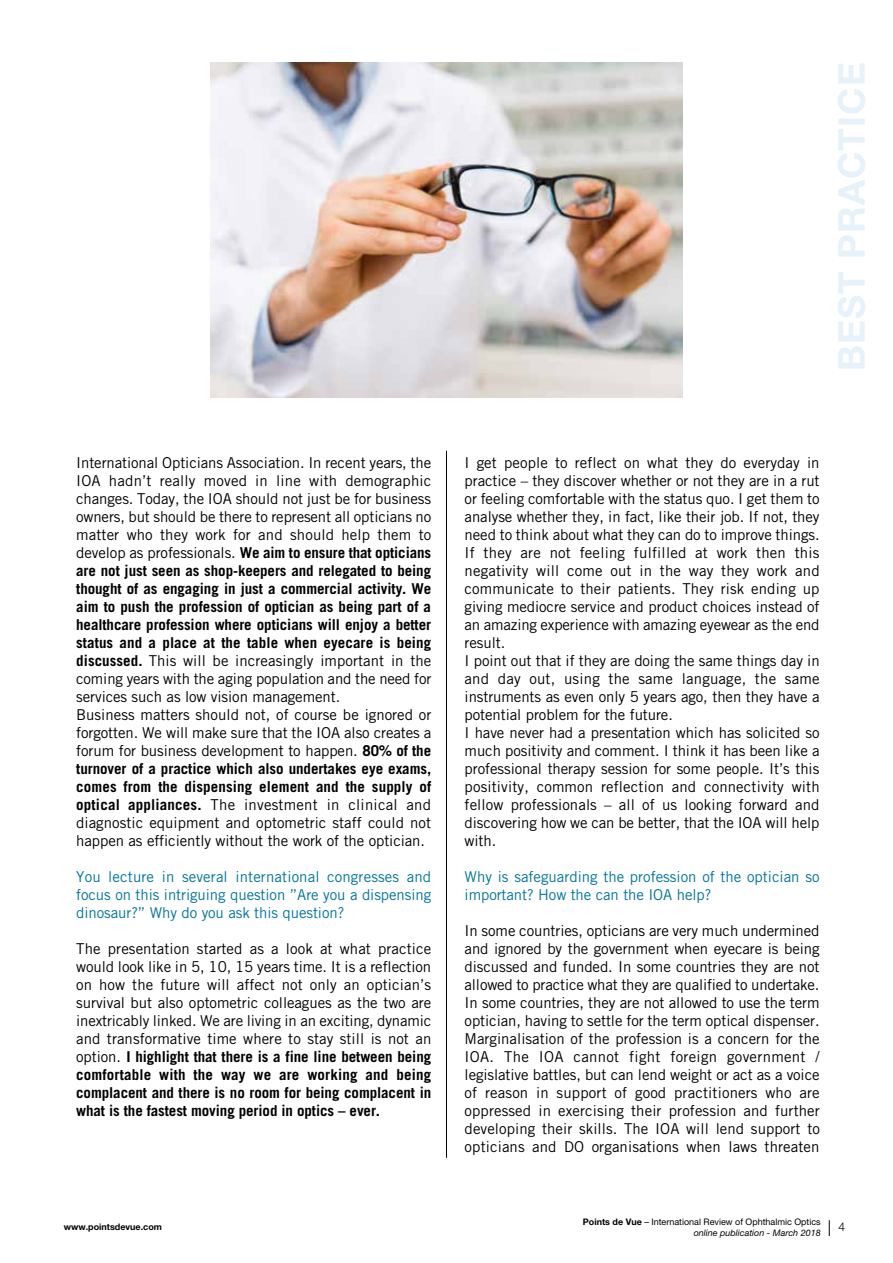
<style>
.page{position:relative;width:893px;height:1263px;background:#fff}
.page>*{position:absolute;margin:0;border:0;box-sizing:border-box;transform-origin:0 0}
.t1{font:700 36.9px "Helvetica Neue LT Std";letter-spacing:.03em;color:#e7f1fa}
.t2{font:15px/18px "Trade Gothic LT Std";letter-spacing:-.005em;color:#000}
.t3{font:15px/18px "Trade Gothic LT Std";letter-spacing:-.005em;color:#00749e;text-align:justify}
.t4{font:300 12px "Helvetica Neue LT Std";color:#000}
.t5{font:9px/10.8px "Helvetica Neue LT Std";color:#000;text-align:right}
.t6{font:700 9px "Helvetica Neue LT Std";color:#000}
.s1{font-weight:700}
.s2{font-style:italic}
</style>
<div class="page">
<svg style="left:829px;top:1220px;width:1px;height:16px"></svg>
<hr style="left:446px;top:451px;width:1px;height:707px;background:#000">
<img style="left:210px;top:63px;width:472px;height:334px">
<h1 class="t1" style="left:829px;top:371px;width:310px;rotate:-90deg">BEST PRACTICE</h1>
<p class="t2" style="left:76px;top:453px;width:357px">International Opticians Association. In recent years, the IOA hadn’t really moved in line with demographic changes. Today, the IOA should not just be for business owners, but should be there to represent all opticians no matter who they work for and should help them to develop as professionals. <span class="s1">We aim to ensure that opticians are not just seen as shop-keepers and relegated to being thought of as engaging in just a commercial activity. We aim to push the profession of optician as being part of a healthcare profession where opticians will enjoy a better status and a place at the table when eyecare is being discussed.</span> This will be increasingly important in the coming years with the aging population and the need for services such as low vision management.<br>Business matters should not, of course be ignored or forgotten. We will make sure that the IOA also creates a forum for business development to happen. <span class="s1">80% of the turnover of a practice which also undertakes eye exams, comes from the dispensing element and the supply of optical appliances.</span> The investment in clinical and diagnostic equipment and optometric staff could not happen as efficiently without the work of the optician.</p>
<p class="t3" style="left:76px;top:867px;width:357px">You lecture in several international congresses and focus on this intriguing question ”Are you a dispensing dinosaur?” Why do you ask this question?</p>
<p class="t2" style="left:76px;top:939px;width:357px;text-align:justify">The presentation started as a look at what practice would look like in 5, 10, 15 years time. It is a reflection on how the future will affect not only an optician’s survival but also optometric colleagues as the two are inextricably linked. We are living in an exciting, dynamic and transformative time where to stay still is not an option. <span class="s1">I highlight that there is a fine line between being comfortable with the way we are working and being complacent and there is no room for being complacent in what is the fastest moving period in optics – ever.</span></p>
<p class="t2" style="left:465px;top:453px;width:357px">I get people to reflect on what they do everyday in practice – they discover whether or not they are in a rut or feeling comfortable with the status quo. I get them to analyse whether they, in fact, like their job. If not, they need to think about what they can do to improve things.<br>If they are not feeling fulfilled at work then this negativity will come out in the way they work and communicate to their patients. They risk ending up giving mediocre service and product choices instead of an amazing experience with amazing eyewear as the end result.<br>I point out that if they are doing the same things day in and day out, using the same language, the same instruments as even only 5 years ago, then they have a potential problem for the future.<br>I have never had a presentation which has solicited so much positivity and comment. I think it has been like a professional therapy session for some people. It’s this positivity, common reflection and connectivity with fellow professionals – all of us looking forward and discovering how we can be better, that the IOA will help with.</p>
<p class="t3" style="left:465px;top:867px;width:356px">Why is safeguarding the profession of the optician so important? How the can the IOA help?</p>
<p class="t2" style="left:465px;top:921px;width:357px;text-align:justify">In some countries, opticians are very much undermined and ignored by the government when eyecare is being discussed and funded. In some countries they are not allowed to practice what they are qualified to undertake.<br>In some countries, they are not allowed to use the term optician, having to settle for the term optical dispenser.<br>Marginalisation of the profession is a concern for the IOA. The IOA cannot fight foreign government / legislative battles, but can lend weight or act as a voice of reason in support of good practitioners who are oppressed in exercising their profession and further developing their skills. The IOA will lend support to opticians and DO organisations when laws threaten</p>
<p class="t5" style="left:583px;top:1216px;width:239px"><span class="s1">Points de Vue</span> – International Review of Ophthalmic Optics <span class="s2">online publication - March 2018</span></p>
<p class="t6" style="left:64px;top:1221px;width:100px">www.pointsdevue.com</p>
<p class="t4" style="left:838px;top:1220px;width:8px">4</p>
</div>
